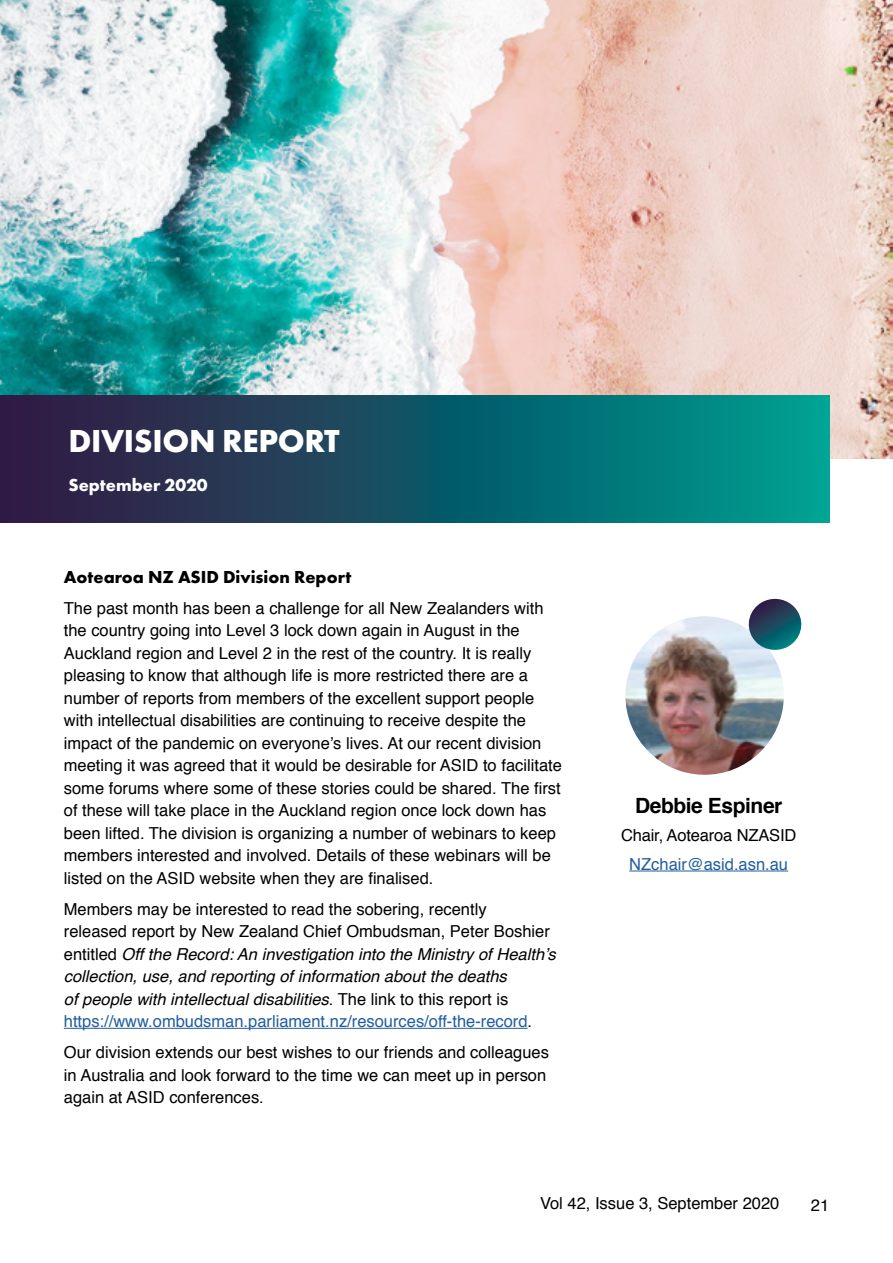
<style>
.page{position:relative;width:893px;height:1263px;background:#fff}
.page>*{position:absolute;margin:0;border:0;box-sizing:border-box;transform-origin:0 0}
.t1{font:700 33px "Futura PT";letter-spacing:-.01em;color:#fff}
.t2{font:700 21px "Helvetica";letter-spacing:-.02em;color:#000}
.t3{font:700 18px "Futura PT";color:#000}
.t4{font:700 18px "Futura PT";color:#fff}
.t5{font:16.5px/22.5px "Helvetica";color:#000}
.t6{font:italic 16.5px/22.5px "Helvetica";color:#000}
.t7{font:16.5px "Helvetica";color:#215e9e}
.s1{font-style:normal}
.s2{font-style:normal;color:#215e9e}
</style>
<div class="page">
<img style="left:0;top:0;width:893px;height:459px">
<hr style="left:64px;top:1028px;width:464px;height:1px;background:#215e9e">
<svg style="left:0;top:395px;width:829px;height:128px"></svg>
<hr style="left:629px;top:870px;width:159px;height:1px;background:#215e9e">
<img style="left:625px;top:616px;width:159px;height:159px">
<svg style="left:745px;top:599px;width:57px;height:54px"></svg>
<h1 class="t1" style="left:69px;top:420px;width:272px">DIVISION REPORT</h1>
<p class="t4" style="left:68px;top:473px;width:141px">September 2020</p>
<p class="t3" style="left:64px;top:565px;width:289px">Aotearoa NZ ASID Division Report</p>
<p class="t5" style="left:64px;top:597px;width:500px">The past month has been a challenge for all New Zealanders with the country going into Level 3 lock down again in August in the Auckland region and Level 2 in the rest of the country. It is really pleasing to know that although life is more restricted there are a number of reports from members of the excellent support people with intellectual disabilities are continuing to receive despite the impact of the pandemic on everyone’s lives. At our recent division meeting it was agreed that it would be desirable for ASID to facilitate some forums where some of these stories could be shared. The first of these will take place in the Auckland region once lock down has been lifted. The division is organizing a number of webinars to keep members interested and involved. Details of these webinars will be listed on the ASID website when they are finalised.</p>
<p class="t6" style="left:64px;top:898px;width:493px"><span class="s1">Members may be interested to read the sobering, recently<br>released report by New Zealand Chief Ombudsman, Peter Boshier entitled</span> Off the Record: An investigation into the Ministry of Health’s collection, use, and reporting of information about the deaths<br>of people with intellectual disabilities<span class="s1">. The link to this report is </span><span class="s2">https://www.ombudsman.parliament.nz/resources/off-the-record</span><span class="s1">.</span></p>
<p class="t5" style="left:64px;top:1042px;width:487px">Our division extends our best wishes to our friends and colleagues in Australia and look forward to the time we can meet up in person again at ASID conferences.</p>
<p class="t2" style="left:635px;top:789px;width:149px">Debbie Espiner</p>
<p class="t5" style="left:621px;top:825px;width:177px">Chair, Aotearoa NZASID</p>
<p class="t7" style="left:629px;top:851px;width:160px">NZchair@asid.asn.au</p>
<p class="t5" style="left:540px;top:1193px;width:241px">Vol 42, Issue 3, September 2020</p>
<p class="t5" style="left:811px;top:1194px;width:20px">21</p>
</div>
